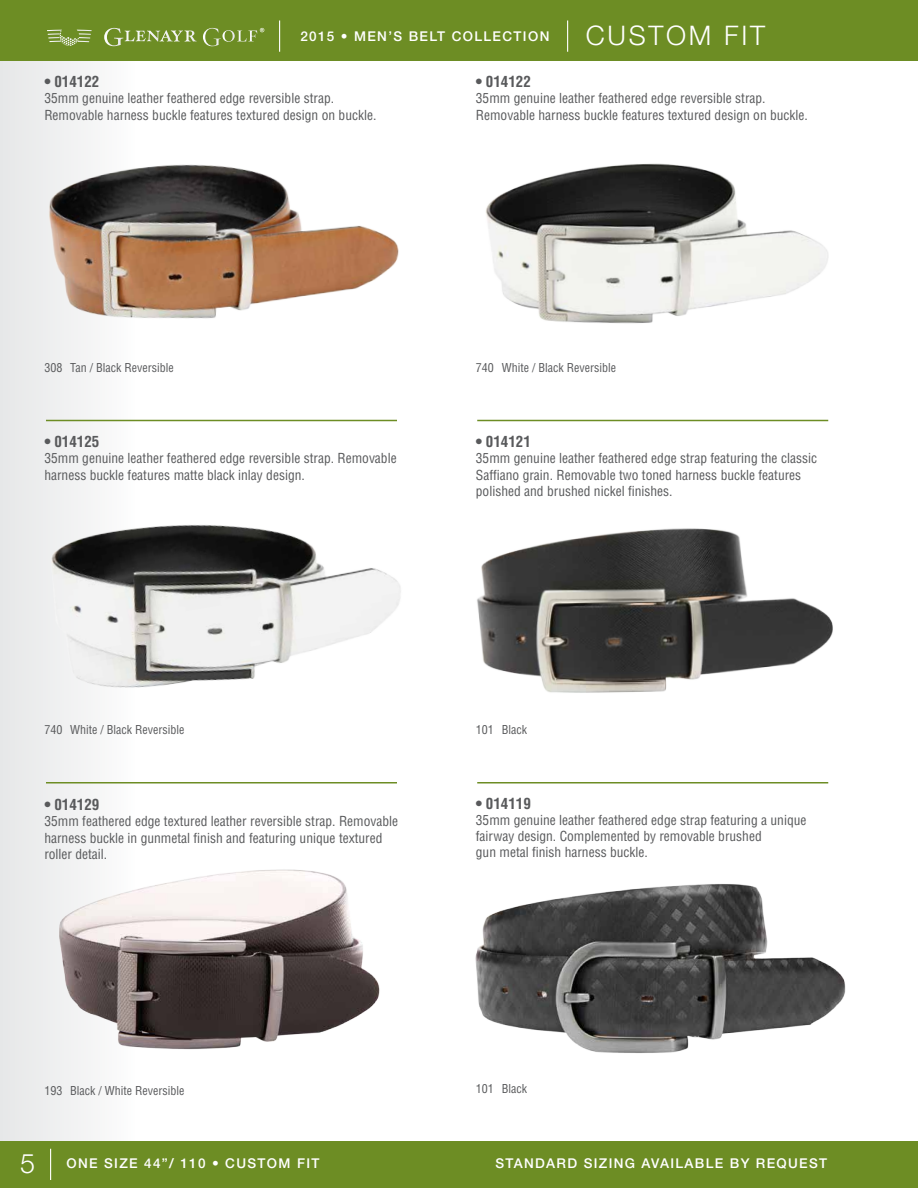
<style>
.page{position:relative;width:918px;height:1188px;background:#fff}
.page>*{position:absolute;margin:0;border:0;box-sizing:border-box;transform-origin:0 0}
.t1{font:300 27px "Helvetica Neue";letter-spacing:.1em;color:#fff}
.t2{font:700 condensed 15px "Helvetica";color:#595a5c}
.t3{font:condensed 13.5px/16.2px "Helvetica";color:#595a5c}
.t4{font:500 13.5px "Helvetica Neue";letter-spacing:.1em;color:#fff}
.t5{font:condensed 12px "Helvetica";color:#595a5c}
</style>
<div class="page">
<div style="left:0;top:57px;width:136px;height:1091px;background:linear-gradient(to right,#e5e6e7,#fbfbfa)"></div>
<div style="left:0;top:1142px;width:918px;height:46px;background:#6d8d24"></div>
<div style="left:0;top:0;width:918px;height:60px;background:#6d8d24"></div>
<hr style="left:279px;top:21px;width:1px;height:31px;background:#fff">
<hr style="left:50px;top:1149px;width:1px;height:31px;background:#fff">
<hr style="left:567px;top:21px;width:1px;height:31px;background:#fff">
<svg style="left:47px;top:29px;width:45px;height:17px"></svg>
<svg style="left:104px;top:28px;width:93px;height:18px"></svg>
<svg style="left:203px;top:28px;width:61px;height:18px"></svg>
<img style="left:0;top:73px;width:399px;height:322px">
<img style="left:486px;top:163px;width:342px;height:161px">
<img style="left:28px;top:847px;width:352px;height:226px">
<img style="left:23px;top:472px;width:378px;height:222px">
<img style="left:477px;top:528px;width:356px;height:165px">
<hr style="left:46px;top:420px;width:351px;height:1px;background:#6d8d24">
<hr style="left:477px;top:420px;width:351px;height:1px;background:#6d8d24">
<hr style="left:46px;top:782px;width:351px;height:2px;background:#6d8d24">
<hr style="left:477px;top:782px;width:351px;height:2px;background:#6d8d24">
<img style="left:475px;top:884px;width:371px;height:169px">
<p class="t4" style="left:300px;top:28px;width:251px">2015 • MEN’S BELT COLLECTION</p>
<h1 class="t1" style="left:586px;top:19px;width:181px">CUSTOM FIT</h1>
<p class="t2" style="left:44px;top:72px;width:57px">• 014122</p>
<p class="t3" style="left:44px;top:90px;width:334px">35mm genuine leather feathered edge reversible strap.<br>Removable harness buckle features textured design on buckle.</p>
<p class="t2" style="left:476px;top:72px;width:57px">• 014122</p>
<p class="t3" style="left:476px;top:90px;width:334px">35mm genuine leather feathered edge reversible strap.<br>Removable harness buckle features textured design on buckle.</p>
<p class="t5" style="left:44px;top:360px;width:131px">308 Tan / Black Reversible</p>
<p class="t5" style="left:476px;top:360px;width:142px">740 White / Black Reversible</p>
<p class="t2" style="left:44px;top:432px;width:57px">• 014125</p>
<p class="t3" style="left:44px;top:450px;width:354px">35mm genuine leather feathered edge reversible strap. Removable harness buckle features matte black inlay design.</p>
<p class="t2" style="left:476px;top:432px;width:57px">• 014121</p>
<p class="t3" style="left:476px;top:450px;width:343px">35mm genuine leather feathered edge strap featuring the classic<br>Saffiano grain. Removable two toned harness buckle features polished and brushed nickel finishes.</p>
<p class="t5" style="left:44px;top:722px;width:142px">740 White / Black Reversible</p>
<p class="t2" style="left:44px;top:795px;width:57px">• 014129</p>
<p class="t3" style="left:44px;top:813px;width:355px">35mm feathered edge textured leather reversible strap. Removable harness buckle in gunmetal finish and featuring unique textured roller detail.</p>
<p class="t5" style="left:476px;top:722px;width:53px">101 Black</p>
<p class="t2" style="left:476px;top:794px;width:57px">• 014119</p>
<p class="t3" style="left:476px;top:812px;width:332px">35mm genuine leather feathered edge strap featuring a unique fairway design. Complemented by removable brushed<br>gun metal finish harness buckle.</p>
<p class="t5" style="left:44px;top:1083px;width:142px">193 Black / White Reversible</p>
<p class="t5" style="left:476px;top:1081px;width:53px">101 Black</p>
<h1 class="t1" style="left:20px;top:1147px;width:17px">5</h1>
<p class="t4" style="left:67px;top:1155px;width:254px">ONE SIZE 44”/ 110 • CUSTOM FIT</p>
<p class="t4" style="left:496px;top:1155px;width:333px">STANDARD SIZING AVAILABLE BY REQUEST</p>
</div>
